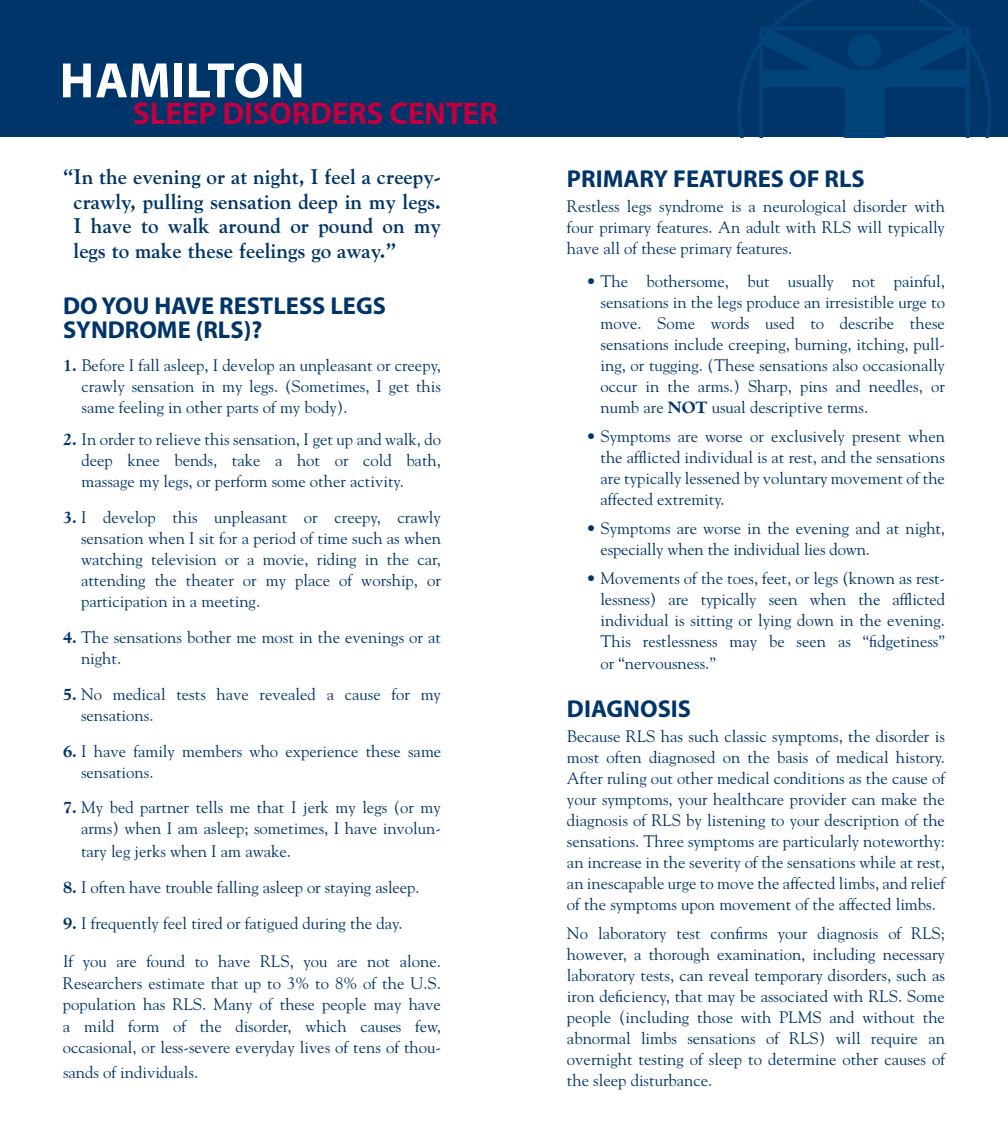
<style>
.page{position:relative;width:1008px;height:1134px;background:#fff}
.page>*{position:absolute;margin:0;border:0;box-sizing:border-box;transform-origin:0 0}
.t1{font:700 31.5px "Myriad";letter-spacing:-.01em;color:#be0040}
.t2{font:700 24.5px/24.5px "Myriad";color:#00356a}
.t3{font:700 21px/24.5px "Goudy";color:#00356a;text-align:justify}
.t4{font:16.62px/21px "Goudy";color:#00356a;text-align:justify}
.s1{font-weight:800}
</style>
<div class="page">
<div style="left:0;top:0;width:1008px;height:137px;background:#00356a"></div>
<svg style="left:738px;top:0;width:253px;height:137px"></svg>
<svg style="left:63px;top:64px;width:105px;height:33px"></svg>
<div style="left:174px;top:64px;width:8px;height:33px;background:#fff"></div>
<svg style="left:189px;top:63px;width:112px;height:35px"></svg>
<h1 class="t1" style="left:133px;top:97px;width:366px">SLEEP DISORDERS CENTER</h1>
<p class="t3" style="left:74px;top:165px;width:369px;text-indent:-10px">“ In the evening or at night, I feel a creepy&shy;crawly, pulling sensation deep in my legs.<br>I have to walk around or pound on my legs to make these feelings go away.”</p>
<h2 class="t2" style="left:63px;top:294px;width:324px">DO YOU HAVE RESTLESS LEGS<br>SYNDROME (RLS)?</h2>
<p class="t4" style="left:81px;top:354px;width:361px;text-indent:-18px"><span class="s1">1.</span> Before I fall asleep, I develop an unpleasant or creepy, crawly sensation in my legs. (Sometimes, I get this same feeling in other parts of my body).</p>
<p class="t4" style="left:81px;top:428px;width:361px;text-indent:-18px"><span class="s1">2.</span> In order to relieve this sensation, I get up and walk, do deep knee bends, take a hot or cold bath, massage my legs, or perform some other activity.</p>
<p class="t4" style="left:81px;top:506px;width:362px;text-indent:-18px"><span class="s1">3.</span> I develop this unpleasant or creepy, crawly sensation when I sit for a period of time such as when watching television or a movie, riding in the car, attending the theater or my place of worship, or participation in a meeting.</p>
<p class="t4" style="left:81px;top:626px;width:361px;text-indent:-18px"><span class="s1">4.</span> The sensations bother me most in the evenings or at night.</p>
<p class="t4" style="left:81px;top:683px;width:361px;text-indent:-18px"><span class="s1">5.</span> No medical tests have revealed a cause for my sensations.</p>
<p class="t4" style="left:81px;top:740px;width:362px;text-indent:-18px"><span class="s1">6.</span> I have family members who experience these same sensations.</p>
<p class="t4" style="left:63px;top:797px;width:380px;text-align:right"><span class="s1">7.</span> My bed partner tells me that I jerk my legs (or my arms) when I am asleep; sometimes, I have involun-</p>
<p class="t4" style="left:81px;top:840px;width:212px">tary leg jerks when I am awake.</p>
<p class="t4" style="left:63px;top:876px;width:358px"><span class="s1">8.</span> I often have trouble falling asleep or staying asleep.</p>
<p class="t4" style="left:63px;top:912px;width:341px"><span class="s1">9.</span> I frequently feel tired or fatigued during the day.</p>
<p class="t4" style="left:63px;top:950px;width:380px">If you are found to have RLS, you are not alone.<br>Researchers estimate that up to 3% to 8% of the U.S. population has RLS. Many of these people may have a mild form of the disorder, which causes few, occasional, or less-severe everyday lives of tens of thou-</p>
<p class="t4" style="left:63px;top:1061px;width:137px">sands of individuals.</p>
<h2 class="t2" style="left:567px;top:167px;width:299px">PRIMARY FEATURES OF RLS</h2>
<p class="t4" style="left:567px;top:195px;width:380px">Restless legs syndrome is a neurological disorder with four primary features. An adult with RLS will typically have all of these primary features.</p>
<p class="t4" style="left:600px;top:271px;width:346px;text-indent:-14px">• The bothersome, but usually not painful, sensations in the legs produce an irresistible urge to move. Some words used to describe these sensations include creeping, burning, itching, pull&shy;ing, or tugging. (These sensations also occasionally occur in the arms.) Sharp, pins and needles, or numb are <span class="s1">NOT</span> usual descriptive terms.</p>
<p class="t4" style="left:600px;top:425px;width:346px;text-indent:-14px">• Symptoms are worse or exclusively present when the afflicted individual is at rest, and the sensations are typically lessened by voluntary movement of the affected extremity.</p>
<p class="t4" style="left:600px;top:517px;width:346px;text-indent:-14px">• Symptoms are worse in the evening and at night, especially when the individual lies down.</p>
<p class="t4" style="left:600px;top:567px;width:346px;text-indent:-14px">• Movements of the toes, feet, or legs (known as rest&shy;lessness) are typically seen when the afflicted individual is sitting or lying down in the evening.<br>This restlessness may be seen as “fidgetiness” or “nervousness.”</p>
<h2 class="t2" style="left:567px;top:697px;width:126px">DIAGNOSIS</h2>
<p class="t4" style="left:567px;top:725px;width:380px">Because RLS has such classic symptoms, the disorder is most often diagnosed on the basis of medical history.<br>After ruling out other medical conditions as the cause of your symptoms, your healthcare provider can make the diagnosis of RLS by listening to your description of the sensations. Three symptoms are particularly noteworthy: an increase in the severity of the sensations while at rest, an inescapable urge to move the affected limbs, and relief of the symptoms upon movement of the affected limbs.</p>
<p class="t4" style="left:567px;top:922px;width:380px">No laboratory test confirms your diagnosis of RLS; however, a thorough examination, including necessary laboratory tests, can reveal temporary disorders, such as iron deficiency, that may be associated with RLS. Some people (including those with PLMS and without the abnormal limbs sensations of RLS) will require an overnight testing of sleep to determine other causes of the sleep disturbance.</p>
</div>
